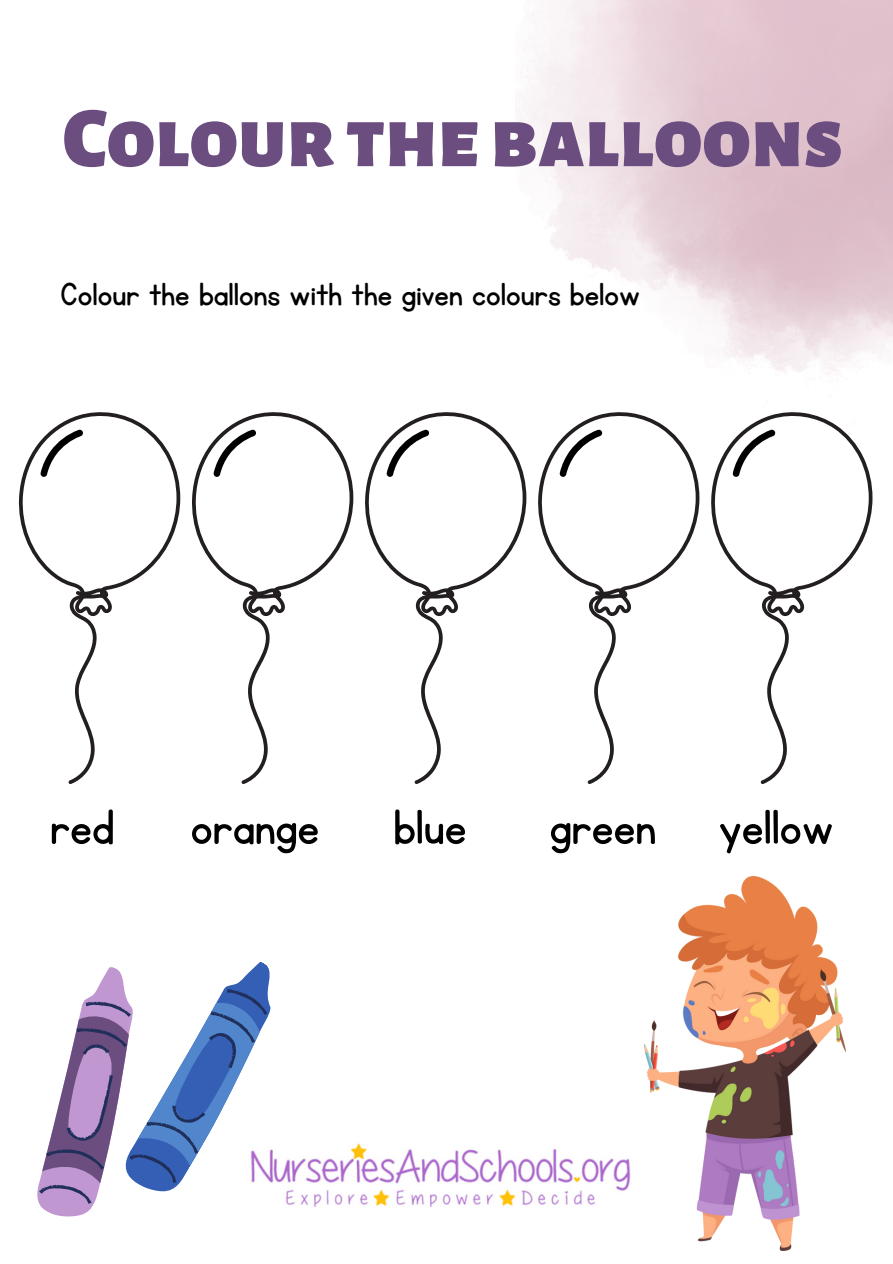
<style>
.page{position:relative;width:893px;height:1264px;background:#fff}
.page>*{position:absolute;margin:0;border:0;box-sizing:border-box;transform-origin:0 0}
.t1{font:900 85.65px "Alegreya Sans SC";color:#6b4d80}
.t2{font:56.25px "KG Primary Penmanship";color:#000}
.t3{font:37.2px "KG Primary Penmanship";color:#000}
</style>
<div class="page">
<svg style="left:18px;top:412px;width:162px;height:372px"></svg>
<svg style="left:192px;top:412px;width:161px;height:372px"></svg>
<svg style="left:365px;top:412px;width:161px;height:372px"></svg>
<svg style="left:538px;top:412px;width:161px;height:372px"></svg>
<svg style="left:711px;top:412px;width:161px;height:372px"></svg>
<svg style="left:37px;top:962px;width:234px;height:255px"></svg>
<img style="left:644px;top:876px;width:201px;height:374px">
<img style="left:231px;top:1139px;width:427px;height:67px">
<h1 class="t1" style="left:63px;top:98px;width:782px">Colourtheballoons</h1>
<p class="t3" style="left:60px;top:277px;width:581px">Colour the ballons with the given colours below</p>
<h2 class="t2" style="left:50px;top:799px;width:66px">red</h2>
<h2 class="t2" style="left:190px;top:799px;width:130px">orange</h2>
<h2 class="t2" style="left:393px;top:799px;width:75px">blue</h2>
<h2 class="t2" style="left:550px;top:799px;width:285px">green yellow</h2>
</div>
